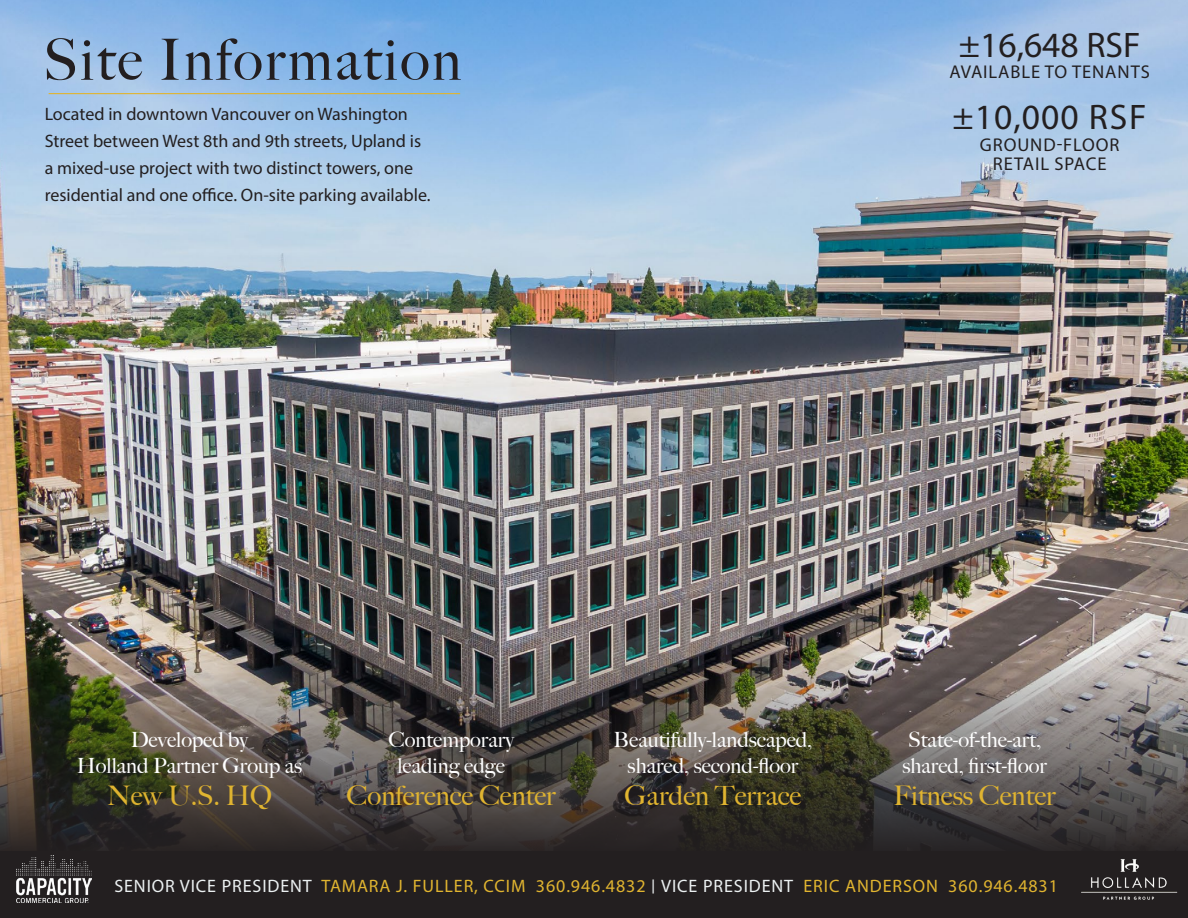
<style>
.page{position:relative;width:1188px;height:918px;background:#fff}
.page>*{position:absolute;margin:0;border:0;box-sizing:border-box;transform-origin:0 0}
.Page_Header_-_Big_Ca{font:500 57px "Big Caslon";letter-spacing:.04em;color:#231f20}
.Body_Text_13_18{font:35.7px "Myriad Pro";letter-spacing:.015em;color:#231f20}
.t1{font:500 27px "Big Caslon";color:#e0b430}
.t2{font:500 21px/25.2px "Big Caslon";color:#fff;text-align:center}
.Body_Text_13_18-2{font:18.6px/18.5px "Myriad Pro";letter-spacing:.05em;color:#231f20;text-align:center}
.Body_Text_13_18-3{font:18px/27px "Myriad Pro";color:#231f20}
.t3{font:18px "Myriad Pro";letter-spacing:.05em;color:#e0b430}
.s1{color:#ebf0f1}
.s2{font-size:14.1px;color:#ebf0f1}
</style>
<div class="page">
<img style="left:0;top:0;width:1188px;height:527px">
<img style="left:0;top:527px;width:1188px;height:324px">
<hr style="left:49px;top:93px;width:411px;height:1px;background:#e0b430">
<div style="left:0;top:851px;width:1188px;height:67px;background:#231f20"></div>
<img style="left:16px;top:856px;width:76px;height:46px">
<img style="left:1054px;top:839px;width:134px;height:61px">
<p class="Page_Header_-_Big_Ca" style="left:43px;top:13px;width:420px">Site Information</p>
<p class="Body_Text_13_18-3" style="left:45px;top:100px;width:387px">Located in downtown Vancouver on Washington Street between West 8th and 9th streets, Upland is a mixed-use project with two distinct towers, one residential and one office. On-site parking available.</p>
<p class="Body_Text_13_18" style="left:959px;top:23px;width:183px">±16,648 RSF</p>
<p class="Body_Text_13_18-2" style="left:950px;top:62px;width:202px">AVAILABLE TO TENANTS</p>
<p class="Body_Text_13_18" style="left:952px;top:95px;width:196px">±10,000 RSF</p>
<p class="Body_Text_13_18-2" style="left:980px;top:136px;width:141px">GROUND-FLOOR<br>RETAIL SPACE</p>
<p class="t2" style="left:131px;top:727px;width:119px">Developed by</p>
<p class="t2" style="left:77px;top:752px;width:227px">Holland Partner Group as</p>
<p class="t1" style="left:107px;top:773px;width:166px">New U.S. HQ</p>
<p class="t2" style="left:388px;top:727px;width:127px">Contemporary</p>
<p class="t2" style="left:397px;top:752px;width:109px">leading edge</p>
<p class="t1" style="left:347px;top:773px;width:211px">Conference Center</p>
<p class="t2" style="left:614px;top:727px;width:200px">Beautifully-landscaped, shared, second-floor</p>
<p class="t1" style="left:625px;top:773px;width:178px">Garden Terrace</p>
<p class="t2" style="left:908px;top:727px;width:135px">State-of-the-art,</p>
<p class="t2" style="left:902px;top:752px;width:146px">shared, first-floor</p>
<p class="t1" style="left:894px;top:773px;width:164px">Fitness Center</p>
<p class="t3" style="left:114px;top:875px;width:945px"><span class="s1">SENIOR VICE PRESIDENT</span> TAMARA J. FULLER, CCIM 360.946.4832 <span class="s2">|</span> <span class="s1">VICE PRESIDENT</span> ERIC ANDERSON 360.946.4831</p>
</div>
